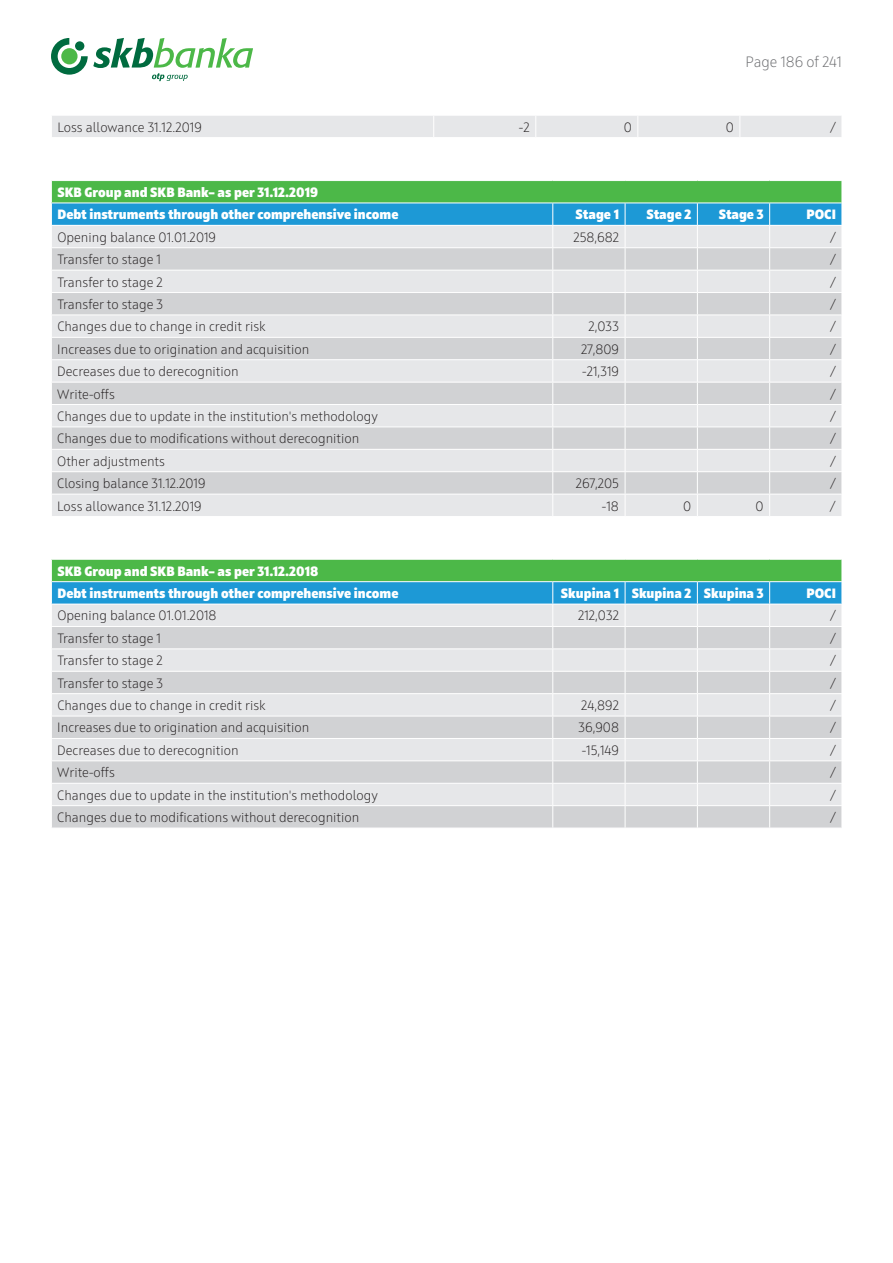
<style>
.page{position:relative;width:893px;height:1263px;background:#fff}
.page>*{position:absolute;margin:0;border:0;box-sizing:border-box;transform-origin:0 0}
.t1{font:300 15px "Squad";color:#6c6d70}
.t2{font:300 13.5px "Squad";color:#231f20}
.t3{font:800 13.5px/22.4px "Squad";color:#fff}
</style>
<div class="page">
<svg style="left:51px;top:38px;width:202px;height:43px"></svg>
<div style="left:52px;top:116px;width:790px;height:21px;background:#e6e7e9"></div>
<svg style="left:51px;top:181px;width:791px;height:335px;background:#c8d8d6"></svg>
<hr style="left:51px;top:203px;width:502px;height:1px;background:#fff">
<hr style="left:553px;top:203px;width:72px;height:1px;background:#fff">
<hr style="left:625px;top:203px;width:72px;height:1px;background:#fff">
<hr style="left:697px;top:203px;width:73px;height:1px;background:#fff">
<hr style="left:770px;top:203px;width:72px;height:1px;background:#fff">
<svg style="left:51px;top:560px;width:791px;height:268px;background:#c2d5d3"></svg>
<hr style="left:51px;top:581px;width:502px;height:1px;background:#fff">
<hr style="left:553px;top:581px;width:72px;height:1px;background:#fff">
<hr style="left:625px;top:581px;width:72px;height:1px;background:#fff">
<hr style="left:697px;top:581px;width:73px;height:1px;background:#fff">
<hr style="left:770px;top:581px;width:72px;height:1px;background:#fff">
<p class="t1" style="left:745px;top:53px;width:98px">Page 186 of 241</p>
<p class="t2" style="left:57px;top:119px;width:146px">Loss allowance 31.12.2019</p>
<p class="t2" style="left:519px;top:119px;width:12px">-2</p>
<p class="t2" style="left:624px;top:119px;width:10px">0</p>
<p class="t2" style="left:726px;top:119px;width:10px">0</p>
<p class="t2" style="left:830px;top:119px;width:7px">/</p>
<p class="t3" style="left:57px;top:181px;width:343px">SKB Group and SKB Bank– as per 31.12.2019<br>Debt instruments through other comprehensive income</p>
<p class="t3" style="left:576px;top:203px;width:45px">Stage 1</p>
<p class="t3" style="left:646px;top:203px;width:46px">Stage 2</p>
<p class="t3" style="left:719px;top:203px;width:46px">Stage 3</p>
<p class="t3" style="left:806px;top:203px;width:31px">POCI</p>
<p class="t2" style="left:57px;top:229px;width:160px">Opening balance 01.01.2019</p>
<p class="t2" style="left:573px;top:229px;width:47px">258,682</p>
<p class="t2" style="left:830px;top:229px;width:7px">/</p>
<p class="t2" style="left:57px;top:251px;width:105px">Transfer to stage 1</p>
<p class="t2" style="left:830px;top:251px;width:7px">/</p>
<p class="t2" style="left:57px;top:274px;width:107px">Transfer to stage 2</p>
<p class="t2" style="left:830px;top:274px;width:7px">/</p>
<p class="t2" style="left:57px;top:296px;width:107px">Transfer to stage 3</p>
<p class="t2" style="left:830px;top:296px;width:7px">/</p>
<p class="t2" style="left:57px;top:319px;width:210px">Changes due to change in credit risk</p>
<p class="t2" style="left:589px;top:319px;width:32px">2,033</p>
<p class="t2" style="left:830px;top:319px;width:7px">/</p>
<p class="t2" style="left:57px;top:341px;width:254px">Increases due to origination and acquisition</p>
<p class="t2" style="left:581px;top:341px;width:39px">27,809</p>
<p class="t2" style="left:830px;top:341px;width:7px">/</p>
<p class="t2" style="left:57px;top:363px;width:183px">Decreases due to derecognition</p>
<p class="t2" style="left:582px;top:363px;width:38px">-21,319</p>
<p class="t2" style="left:830px;top:363px;width:7px">/</p>
<p class="t2" style="left:57px;top:386px;width:59px">Write-offs</p>
<p class="t2" style="left:830px;top:386px;width:7px">/</p>
<p class="t2" style="left:57px;top:408px;width:322px">Changes due to update in the institution's methodology</p>
<p class="t2" style="left:830px;top:408px;width:7px">/</p>
<p class="t2" style="left:57px;top:431px;width:304px">Changes due to modifications without derecognition</p>
<p class="t2" style="left:830px;top:431px;width:7px">/</p>
<p class="t2" style="left:57px;top:453px;width:109px">Other adjustments</p>
<p class="t2" style="left:830px;top:453px;width:7px">/</p>
<p class="t2" style="left:57px;top:475px;width:150px">Closing balance 31.12.2019</p>
<p class="t2" style="left:576px;top:475px;width:45px">267,205</p>
<p class="t2" style="left:830px;top:475px;width:7px">/</p>
<p class="t2" style="left:57px;top:498px;width:146px">Loss allowance 31.12.2019</p>
<p class="t2" style="left:602px;top:498px;width:19px">-18</p>
<p class="t2" style="left:683px;top:498px;width:10px">0</p>
<p class="t2" style="left:755px;top:498px;width:10px">0</p>
<p class="t2" style="left:830px;top:498px;width:7px">/</p>
<p class="t3" style="left:57px;top:560px;width:343px">SKB Group and SKB Bank– as per 31.12.2018<br>Debt instruments through other comprehensive income</p>
<p class="t3" style="left:561px;top:582px;width:204px">Skupina 1 Skupina 2 Skupina 3</p>
<p class="t3" style="left:806px;top:582px;width:31px">POCI</p>
<p class="t2" style="left:57px;top:608px;width:161px">Opening balance 01.01.2018</p>
<p class="t2" style="left:578px;top:608px;width:43px">212,032</p>
<p class="t2" style="left:830px;top:608px;width:7px">/</p>
<p class="t2" style="left:57px;top:630px;width:105px">Transfer to stage 1</p>
<p class="t2" style="left:830px;top:630px;width:7px">/</p>
<p class="t2" style="left:57px;top:653px;width:107px">Transfer to stage 2</p>
<p class="t2" style="left:830px;top:653px;width:7px">/</p>
<p class="t2" style="left:57px;top:675px;width:107px">Transfer to stage 3</p>
<p class="t2" style="left:830px;top:675px;width:7px">/</p>
<p class="t2" style="left:57px;top:697px;width:210px">Changes due to change in credit risk</p>
<p class="t2" style="left:581px;top:697px;width:39px">24,892</p>
<p class="t2" style="left:830px;top:697px;width:7px">/</p>
<p class="t2" style="left:57px;top:720px;width:254px">Increases due to origination and acquisition</p>
<p class="t2" style="left:578px;top:720px;width:42px">36,908</p>
<p class="t2" style="left:830px;top:720px;width:7px">/</p>
<p class="t2" style="left:57px;top:742px;width:183px">Decreases due to derecognition</p>
<p class="t2" style="left:582px;top:742px;width:39px">-15,149</p>
<p class="t2" style="left:830px;top:742px;width:7px">/</p>
<p class="t2" style="left:57px;top:765px;width:59px">Write-offs</p>
<p class="t2" style="left:830px;top:765px;width:7px">/</p>
<p class="t2" style="left:57px;top:787px;width:322px">Changes due to update in the institution's methodology</p>
<p class="t2" style="left:830px;top:787px;width:7px">/</p>
<p class="t2" style="left:57px;top:809px;width:304px">Changes due to modifications without derecognition</p>
<p class="t2" style="left:830px;top:809px;width:7px">/</p>
</div>
